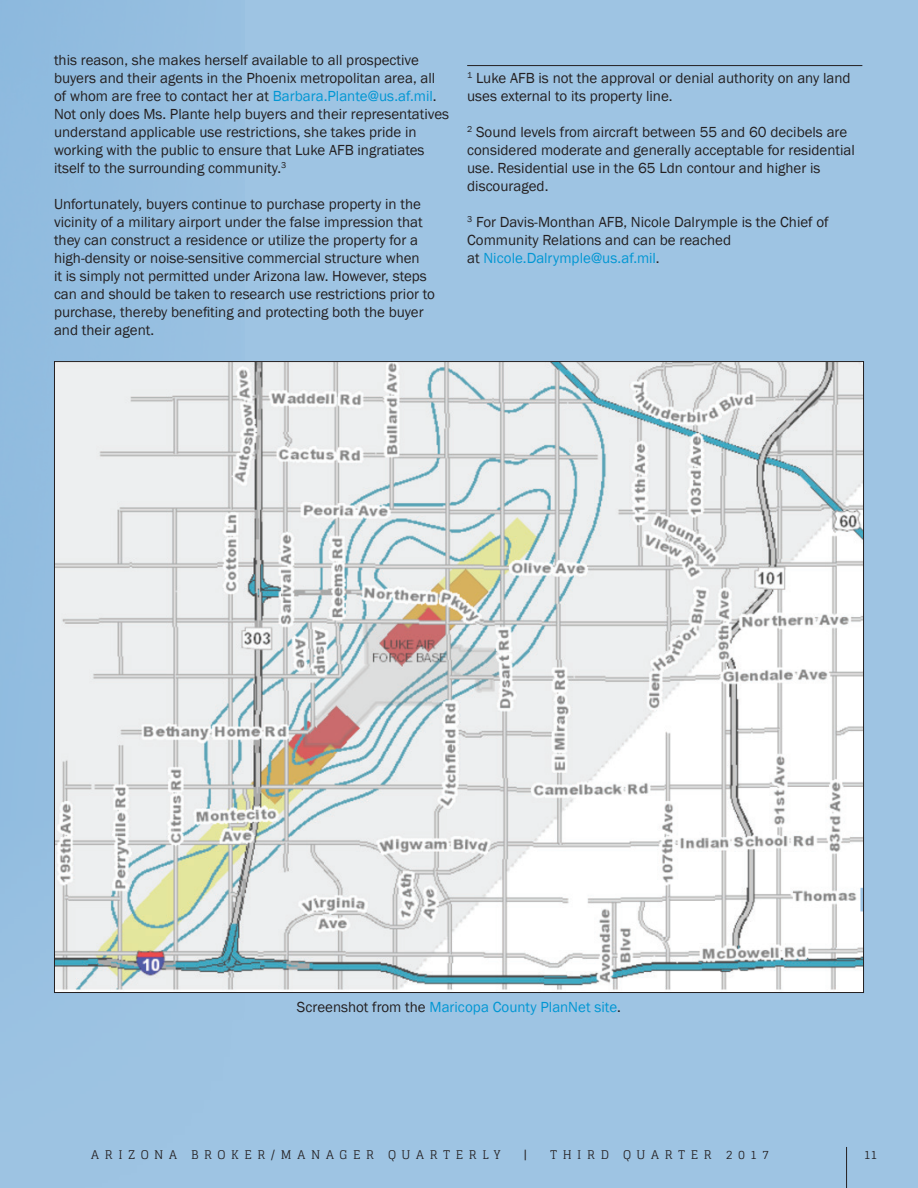
<style>
.page{position:relative;width:918px;height:1188px;background:#fff}
.page>*{position:absolute;margin:0;border:0;box-sizing:border-box;transform-origin:0 0}
.t1{font:15px/18px "Franklin Gothic";color:#231f20}
.t2{font:15px "Franklin Gothic";color:#0096d3}
.t3{font:12px "Glegoo";letter-spacing:.465em;color:#231f20}
.s1{color:#0096d3}
.s2{color:#231f20}
</style>
<div class="page">
<div style="left:0;top:0;width:918px;height:1188px;background:linear-gradient(to right,#97bfe0,#a1c6e3)"></div>
<hr style="left:467px;top:65px;width:395px;height:1px;background:#231f20">
<img style="left:56px;top:363px;width:806px;height:628px">
<hr style="left:846px;top:1147px;width:1px;height:41px;background:#231f20">
<p class="t1" style="left:54px;top:51px;width:397px">this reason, she makes herself available to all prospective buyers and their agents in the Phoenix metropolitan area, all of whom are free to contact her at <span class="s1">Barbara.Plante@us.af.mil</span>.<br>Not only does Ms. Plante help buyers and their representatives understand applicable use restrictions, she takes pride in working with the public to ensure that Luke AFB ingratiates itself to the surrounding community.<sup>3</sup></p>
<p class="t1" style="left:54px;top:195px;width:383px">Unfortunately, buyers continue to purchase property in the vicinity of a military airport under the false impression that they can construct a residence or utilize the property for a high-density or noise-sensitive commercial structure when<br>it is simply not permitted under Arizona law. However, steps can and should be taken to research use restrictions prior to purchase, thereby benefiting and protecting both the buyer and their agent.</p>
<p class="t1" style="left:467px;top:69px;width:385px"><sup>1</sup> Luke AFB is not the approval or denial authority on any land uses external to its property line.</p>
<p class="t1" style="left:467px;top:123px;width:389px"><sup>2</sup> Sound levels from aircraft between 55 and 60 decibels are considered moderate and generally acceptable for residential use. Residential use in the 65 Ldn contour and higher is discouraged.</p>
<p class="t1" style="left:467px;top:213px;width:363px"><sup>3</sup> For Davis-Monthan AFB, Nicole Dalrymple is the Chief of<br>Community Relations and can be reached<br>at <span class="s1">Nicole.Dalrymple@us.af.mil</span>.</p>
<p class="t2" style="left:297px;top:998px;width:326px"><span class="s2">Screenshot from the</span> Maricopa County PlanNet site<span class="s2">.</span></p>
<p class="t3" style="left:91px;top:1147px;width:411px">ARIZONA BROKER/MANAGER QUARTERLY</p>
<p class="t3" style="left:524px;top:1147px;width:5px">|</p>
<p class="t3" style="left:550px;top:1147px;width:220px">THIRD QUARTER 2017</p>
<p class="t3" style="left:864px;top:1147px;width:15px">11</p>
</div>
